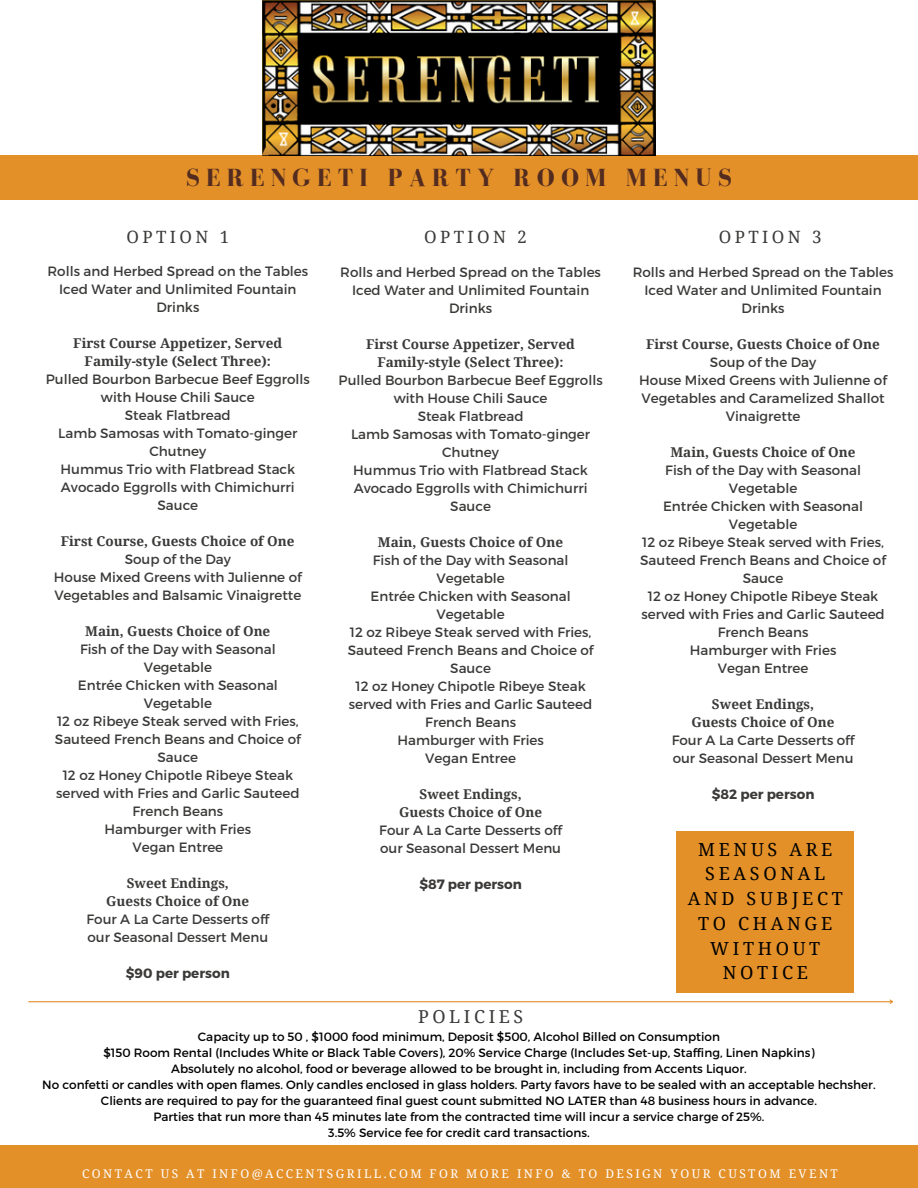
<style>
.page{position:relative;width:918px;height:1188px;background:#fff}
.page>*{position:absolute;margin:0;border:0;box-sizing:border-box;transform-origin:0 0}
.t1{font:700 25.5px "Bodoni FLF";letter-spacing:.245em;color:#532c1f}
.t2{font:18px/24.8px "Noto Serif";letter-spacing:.205em;color:#000;text-align:center}
.t3{font:17.85px "Noto Serif";letter-spacing:.205em;color:#3b3a39}
.t4{font:16.95px "Noto Serif";letter-spacing:.205em;color:#3b3a39}
.t5{font:13.5px/18px "Montserrat";color:#3b3a39;text-align:center}
.t6{font:700 13.5px "Montserrat";color:#3b3a39}
.t7{font:12px/16px "Montserrat";color:#000;text-align:center}
.t8{font:12px "Noto Serif";letter-spacing:.205em;color:#fff}
.t9{font:6.6px "Noto Serif";color:#fff}
.s1{font-family:"Noto Serif";font-weight:700}
</style>
<div class="page">
<div style="left:0;top:1146px;width:918px;height:42px;background:#e39029"></div>
<div style="left:0;top:155px;width:918px;height:45px;background:#e39029"></div>
<hr style="left:28px;top:1001px;width:864px;height:1px;background:#e39029">
<svg style="left:889px;top:999px;width:4px;height:5px"></svg>
<img style="left:263px;top:0;width:392px;height:155px">
<div style="left:677px;top:831px;width:177px;height:161px;background:#e39029"></div>
<h4 class="t1" style="left:186px;top:164px;width:548px">SERENGETI PARTY ROOM MENUS</h4>
<h4 class="t4" style="left:126px;top:225px;width:104px">OPTION 1</h4>
<h3 class="t4" style="left:424px;top:225px;width:104px">OPTION 2</h3>
<h4 class="t4" style="left:719px;top:225px;width:104px">OPTION 3</h4>
<h4 class="t5" style="left:48px;top:262px;width:262px">Rolls and Herbed Spread on the Tables<br>Iced Water and Unlimited Fountain<br>Drinks</h4>
<h4 class="t5" style="left:46px;top:334px;width:266px"><span class="s1">First Course Appetizer, Served<br>Family-style (Select Three):<br></span>Pulled Bourbon Barbecue Beef Eggrolls with House Chili Sauce<br>Steak Flatbread<br>Lamb Samosas with Tomato-ginger<br>Chutney<br>Hummus Trio with Flatbread Stack<br>Avocado Eggrolls with Chimichurri<br>Sauce</h4>
<h3 class="t5" style="left:54px;top:532px;width:249px"><span class="s1">First Course, Guests Choice of One<br></span>Soup of the Day<br>House Mixed Greens with Julienne of<br>Vegetables and Balsamic Vinaigrette</h3>
<h2 class="t5" style="left:55px;top:622px;width:247px"><span class="s1">Main, Guests Choice of One<br></span>Fish of the Day with Seasonal<br>Vegetable<br>Entrée Chicken with Seasonal<br>Vegetable<br>12 oz Ribeye Steak served with Fries,<br>Sauteed French Beans and Choice of<br>Sauce<br>12 oz Honey Chipotle Ribeye Steak served with Fries and Garlic Sauteed<br>French Beans<br>Hamburger with Fries<br>Vegan Entree</h2>
<h2 class="t5" style="left:86px;top:874px;width:184px"><span class="s1">Sweet Endings,<br>Guests Choice of One<br></span>Four A La Carte Desserts off our Seasonal Dessert Menu</h2>
<h6 class="t6" style="left:126px;top:965px;width:105px">$90 per person</h6>
<h2 class="t5" style="left:340px;top:263px;width:262px">Rolls and Herbed Spread on the Tables<br>Iced Water and Unlimited Fountain<br>Drinks</h2>
<h2 class="t5" style="left:339px;top:335px;width:266px"><span class="s1">First Course Appetizer, Served<br>Family-style (Select Three):<br></span>Pulled Bourbon Barbecue Beef Eggrolls with House Chili Sauce<br>Steak Flatbread<br>Lamb Samosas with Tomato-ginger<br>Chutney<br>Hummus Trio with Flatbread Stack<br>Avocado Eggrolls with Chimichurri<br>Sauce</h2>
<h4 class="t5" style="left:348px;top:533px;width:247px"><span class="s1">Main, Guests Choice of One<br></span>Fish of the Day with Seasonal<br>Vegetable<br>Entrée Chicken with Seasonal<br>Vegetable<br>12 oz Ribeye Steak served with Fries,<br>Sauteed French Beans and Choice of<br>Sauce<br>12 oz Honey Chipotle Ribeye Steak served with Fries and Garlic Sauteed<br>French Beans<br>Hamburger with Fries<br>Vegan Entree</h4>
<h4 class="t5" style="left:379px;top:785px;width:184px"><span class="s1">Sweet Endings,<br>Guests Choice of One<br></span>Four A La Carte Desserts off our Seasonal Dessert Menu</h4>
<h4 class="t6" style="left:419px;top:876px;width:104px">$87 per person</h4>
<h4 class="t5" style="left:633px;top:263px;width:262px">Rolls and Herbed Spread on the Tables<br>Iced Water and Unlimited Fountain<br>Drinks</h4>
<h3 class="t5" style="left:639px;top:335px;width:249px"><span class="s1">First Course, Guests Choice of One<br></span>Soup of the Day<br>House Mixed Greens with Julienne of<br>Vegetables and Caramelized Shallot<br>Vinaigrette</h3>
<h4 class="t5" style="left:640px;top:443px;width:247px"><span class="s1">Main, Guests Choice of One<br></span>Fish of the Day with Seasonal<br>Vegetable<br>Entrée Chicken with Seasonal<br>Vegetable<br>12 oz Ribeye Steak served with Fries,<br>Sauteed French Beans and Choice of<br>Sauce<br>12 oz Honey Chipotle Ribeye Steak served with Fries and Garlic Sauteed<br>French Beans<br>Hamburger with Fries<br>Vegan Entree</h4>
<h4 class="t5" style="left:672px;top:695px;width:184px"><span class="s1">Sweet Endings,<br>Guests Choice of One<br></span>Four A La Carte Desserts off our Seasonal Dessert Menu</h4>
<h4 class="t6" style="left:712px;top:786px;width:104px">$82 per person</h4>
<p class="t2" style="left:688px;top:836px;width:156px">MENUS ARE<br>SEASONAL<br>AND SUBJECT<br>TO CHANGE<br>WITHOUT<br>NOTICE</p>
<p class="t3" style="left:418px;top:1004px;width:107px">POLICIES</p>
<h5 class="t7" style="left:42px;top:1028px;width:835px">Capacity up to 50 , $1000 food minimum, Deposit $500, Alcohol Billed on Consumption<br>$150 Room Rental (Includes White or Black Table Covers), 20% Service Charge (Includes Set-up, Staffing, Linen Napkins)<br>Absolutely no alcohol, food or beverage allowed to be brought in, including from Accents Liquor.<br>No confetti or candles with open flames. Only candles enclosed in glass holders. Party favors have to be sealed with an acceptable hechsher.<br>Clients are required to pay for the guaranteed final guest count submitted NO LATER than 48 business hours in advance.<br>Parties that run more than 45 minutes late from the contracted time will incur a service charge of 25%.<br>3.5% Service fee for credit card transactions.</h5>
<h1 class="t9" style="left:430px;top:1162px;width:48px">Listed Package</h1>
<h2 class="t8" style="left:82px;top:1165px;width:757px">CONTACT US AT INFO@ACCENTSGRILL.COM FOR MORE INFO &amp; TO DESIGN YOUR CUSTOM EVENT</h2>
</div>
